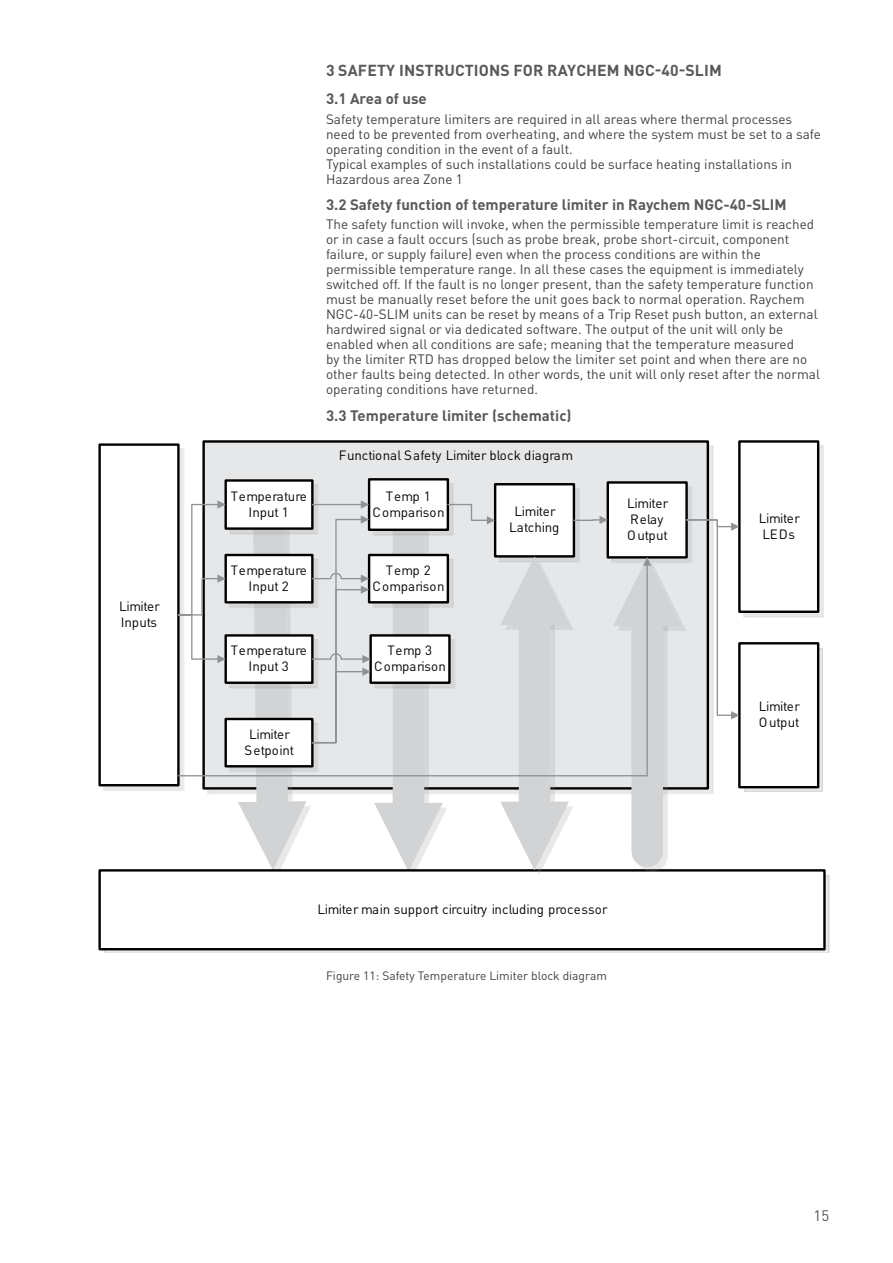
<style>
.page{position:relative;width:893px;height:1263px;background:#fff}
.page>*{position:absolute;margin:0;border:0;box-sizing:border-box;transform-origin:0 0}
.t1{font:700 15.75px "DIN Pro";letter-spacing:.01em;color:#58595b}
.t2{font:700 15px "DIN Pro";color:#58595b}
.t3{font:15px "DIN Pro";color:#58595b}
.t4{font:13.5px/15px "DIN Pro";color:#414042}
.t5{font:13.35px/16px "DIN Pro";letter-spacing:-.005em;color:#000;text-align:center}
.t6{font:13.35px/16px "DIN Pro";letter-spacing:.02em;color:#000;text-align:center}
.t7{font:13.35px/16px "DIN Pro";letter-spacing:-.03em;color:#000}
.t8{font:12px "DIN Pro";color:#414042}
</style>
<div class="page">
<div style="left:204px;top:441px;width:504px;height:347px;background:#e6e7e8"></div>
<div style="left:98px;top:443px;width:82px;height:343px;border:2px solid #000"></div>
<div style="left:226px;top:480px;width:86px;height:49px;background:#fff"></div>
<div style="left:224px;top:479px;width:90px;height:51px;border:2px solid #000"></div>
<div style="left:369px;top:479px;width:79px;height:51px;background:#fff"></div>
<div style="left:368px;top:478px;width:81px;height:53px;border:2px solid #000"></div>
<div style="left:495px;top:484px;width:79px;height:72px;background:#fff"></div>
<div style="left:494px;top:483px;width:81px;height:75px;border:2px solid #000"></div>
<div style="left:608px;top:482px;width:79px;height:75px;background:#fff"></div>
<div style="left:607px;top:481px;width:81px;height:78px;border:2px solid #000"></div>
<div style="left:738px;top:440px;width:81px;height:173px;border:2px solid #000"></div>
<svg style="left:104px;top:875px;width:725px;height:77px;background:#bdbdbd"></svg>
<div style="left:100px;top:870px;width:724px;height:79px;background:#fff"></div>
<div style="left:98px;top:869px;width:728px;height:81px;border:2px solid #000"></div>
<svg style="left:177px;top:500px;width:49px;height:63px"></svg>
<svg style="left:177px;top:563px;width:60px;height:214px"></svg>
<svg style="left:237px;top:497px;width:586px;height:378px"></svg>
<p class="t5" style="left:119px;top:597px;width:43px;text-align:left">Limiter<br>Inputs</p>
<p class="t5" style="left:231px;top:487px;width:78px">Temperature<br>Input 1</p>
<p class="t5" style="left:231px;top:561px;width:78px">Temperature<br>Input 2</p>
<p class="t1" style="left:326px;top:59px;width:397px">3 SAFETY INSTRUCTIONS FOR RAYCHEM NGC-40-SLIM</p>
<p class="t2" style="left:326px;top:89px;width:102px">3.1 Area of use</p>
<p class="t4" style="left:326px;top:111px;width:497px">Safety temperature limiters are required in all areas where thermal processes need to be prevented from overheating, and where the system must be set to a safe operating condition in the event of a fault.<br>Typical examples of such installations could be surface heating installations in Hazardous area Zone 1</p>
<p class="t2" style="left:326px;top:195px;width:462px">3.2 Safety function of temperature limiter in Raychem NGC-40-SLIM</p>
<p class="t4" style="left:326px;top:217px;width:496px">The safety function will invoke, when the permissible temperature limit is reached or in case a fault occurs (such as probe break, probe short-circuit, component failure, or supply failure) even when the process conditions are within the permissible temperature range. In all these cases the equipment is immediately switched off. If the fault is no longer present, than the safety temperature function must be manually reset before the unit goes back to normal operation. Raychem NGC-40-SLIM units can be reset by means of a Trip Reset push button, an external hardwired signal or via dedicated software. The output of the unit will only be enabled when all conditions are safe; meaning that the temperature measured<br>by the limiter RTD has dropped below the limiter set point and when there are no other faults being detected. In other words, the unit will only reset after the normal operating conditions have returned.</p>
<p class="t2" style="left:326px;top:405px;width:247px">3.3 Temperature limiter (schematic)</p>
<p class="t5" style="left:339px;top:447px;width:236px">Functional Safety Limiter block diagram</p>
<p class="t6" style="left:372px;top:487px;width:73px">Temp 1<br>Comparison</p>
<p class="t6" style="left:372px;top:561px;width:73px">Temp 2<br>Comparison</p>
<p class="t5" style="left:509px;top:503px;width:52px">Limiter<br>Latching</p>
<p class="t5" style="left:627px;top:494px;width:43px;text-align:left">Limiter<br>Relay<br>Output</p>
<p class="t7" style="left:759px;top:509px;width:43px">Limiter<br>LEDs</p>
<p class="t5" style="left:231px;top:642px;width:78px">Temperature<br>Input 3</p>
<p class="t5" style="left:245px;top:725px;width:51px">Limiter<br>Setpoint</p>
<p class="t6" style="left:374px;top:642px;width:73px">Temp 3<br>Comparison</p>
<p class="t5" style="left:759px;top:698px;width:43px;text-align:left">Limiter<br>Output</p>
<p class="t5" style="left:317px;top:900px;width:292px">Limiter main support circuitry including processor</p>
<p class="t8" style="left:326px;top:968px;width:282px">Figure 11: Safety Temperature Limiter block diagram</p>
<p class="t3" style="left:813px;top:1206px;width:17px">15</p>
</div>
